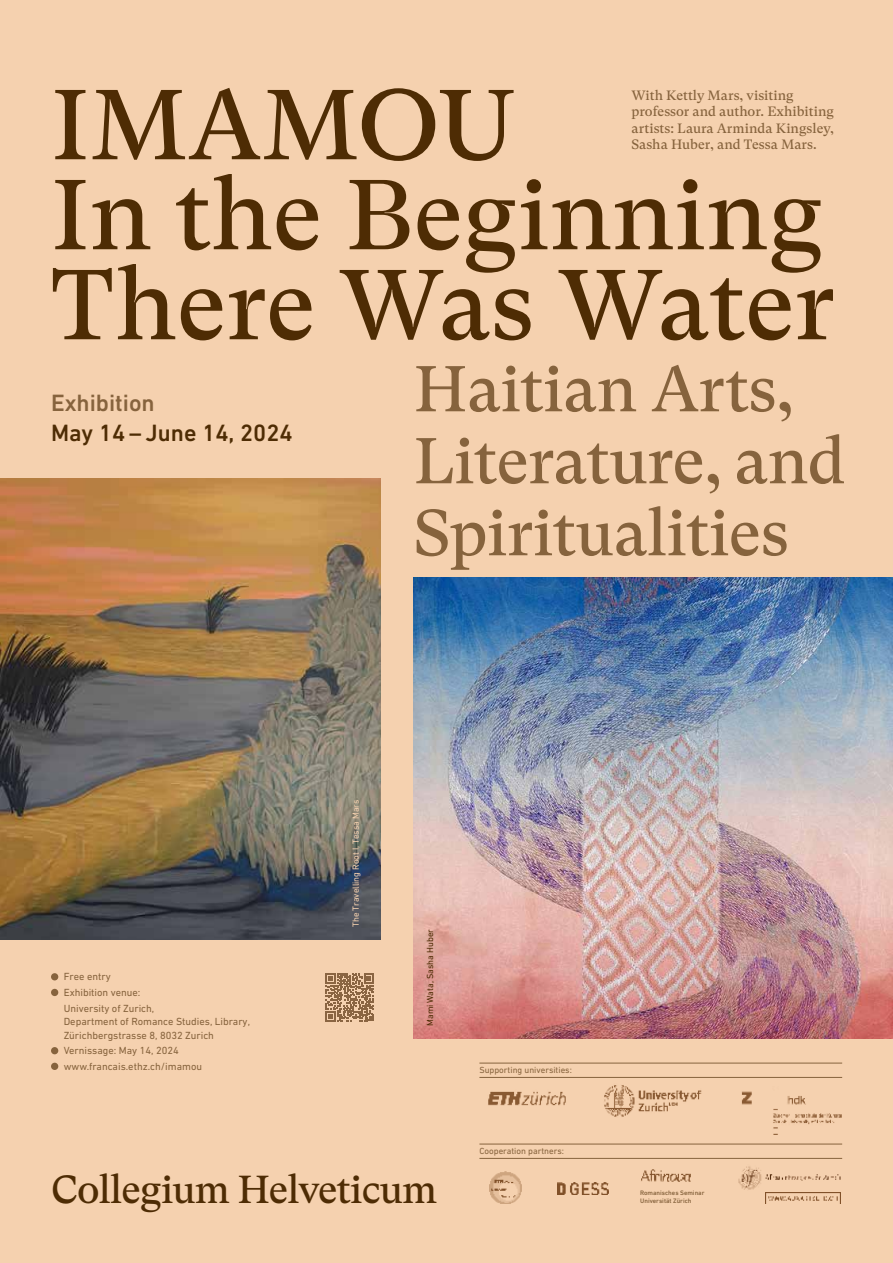
<style>
.page{position:relative;width:893px;height:1263px;background:#f5d1af}
.page>*{position:absolute;margin:0;border:0;box-sizing:border-box;transform-origin:0 0}
.t1{font:99px/90px "GT Super Text";color:#4e2c04}
.t2{font:64.5px/72px "GT Super Text";letter-spacing:-.01em;color:#86633d}
.t3{font:39px "GT Super Text";letter-spacing:-.02em;color:#4e2c04}
.t4{font:500 24px "DIN Next W1 G";color:#4e2c04}
.t5{font:500 24px "DIN Next W1 G";color:#86633d}
.t6{font:13.5px/16.5px "GT Super Text";color:#86633d}
.t7{font:10.5px/15.6px "DIN Next W1 G";color:#86633d}
.t8{font:9px "DIN Next W1 G";color:#86633d}
.t9{font:9px "DIN Next W1 G";color:#f5d1af}
.t10{font:9px "DIN Next W1 G";color:#4e2c04}
.t11{font:500 6.6px/7.9px "DIN Next W1 G";color:#86633d}
</style>
<div class="page">
<img style="left:0;top:478px;width:381px;height:462px">
<div style="left:51px;top:973px;width:7px;height:7px;background:#86633d;border-radius:50%"></div>
<div style="left:51px;top:989px;width:7px;height:7px;background:#86633d;border-radius:50%"></div>
<div style="left:51px;top:1047px;width:7px;height:7px;background:#86633d;border-radius:50%"></div>
<div style="left:51px;top:1063px;width:7px;height:7px;background:#86633d;border-radius:50%"></div>
<img style="left:604px;top:1085px;width:98px;height:32px">
<img style="left:741px;top:1091px;width:101px;height:44px">
<img style="left:488px;top:1091px;width:78px;height:15px">
<hr style="left:479px;top:1144px;width:363px;height:1px;background:#86633d">
<hr style="left:479px;top:1158px;width:363px;height:1px;background:#86633d">
<hr style="left:479px;top:1063px;width:363px;height:1px;background:#86633d">
<hr style="left:479px;top:1077px;width:363px;height:1px;background:#86633d">
<img style="left:490px;top:1171px;width:31px;height:32px">
<img style="left:557px;top:1183px;width:51px;height:11px">
<img style="left:641px;top:1169px;width:50px;height:13px">
<img style="left:738px;top:1166px;width:103px;height:28px">
<img style="left:766px;top:1192px;width:75px;height:11px">
<img style="left:414px;top:577px;width:479px;height:462px">
<svg style="left:326px;top:973px;width:48px;height:49px"></svg>
<h1 class="t1" style="left:51px;top:80px;width:785px">IMAMOU<br>In the Beginning<br>There Was Water</h1>
<p class="t6" style="left:631px;top:87px;width:204px">With Kettly Mars, visiting professor and author. Exhibiting artists: Laura Arminda Kingsley,<br>Sasha Huber, and Tessa Mars.</p>
<h3 class="t5" style="left:51px;top:389px;width:105px">Exhibition</h3>
<h3 class="t4" style="left:51px;top:419px;width:243px">May 14 – June 14, 2024</h3>
<h2 class="t2" style="left:414px;top:353px;width:433px">Haitian Arts,<br>Literature, and<br>Spiritualities</h2>
<p class="t7" style="left:64px;top:969px;width:92px">Free entry<br>Exhibition venue:<br>University of Zurich,</p>
<p class="t7" style="left:64px;top:1015px;width:188px;line-height:13.5px">Department of Romance Studies, Library,<br>Zürichbergstrasse 8, 8032 Zurich</p>
<p class="t7" style="left:64px;top:1043px;width:140px">Vernissage: May 14, 2024 www.francais.ethz.ch/imamou</p>
<p class="t9" style="left:350px;top:927px;width:129px;rotate:-90deg">The Travelling Root I, Tessa Mars</p>
<p class="t10" style="left:425px;top:1026px;width:98px;rotate:-90deg">Mami Wata, Sasha Huber</p>
<p class="t8" style="left:479px;top:1065px;width:94px">Supporting universities:</p>
<p class="t8" style="left:479px;top:1146px;width:86px">Cooperation partners:</p>
<h3 class="t3" style="left:51px;top:1167px;width:388px">Collegium Helveticum</h3>
<p class="t11" style="left:640px;top:1189px;width:66px">Romanisches Seminar<br>Universität Zürich</p>
</div>
